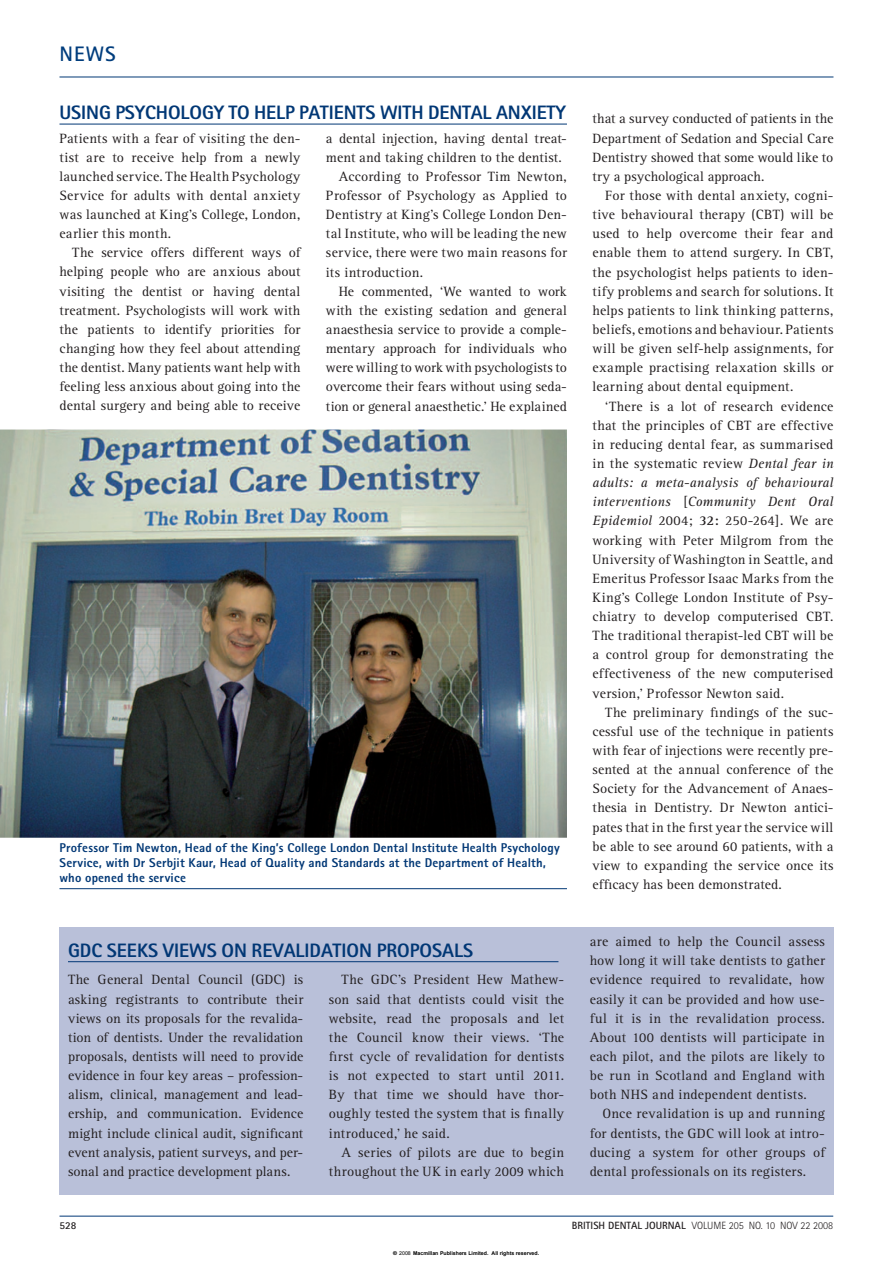
<style>
.page{position:relative;width:893px;height:1263px;background:#fff}
.page>*{position:absolute;margin:0;border:0;box-sizing:border-box;transform-origin:0 0}
.t1{font:700 21px "Rotis Sans Serif";color:#013d7d}
.t2{font:800 19.5px "Rotis Sans Serif";letter-spacing:-.005em;color:#013775}
.t3{font:13.95px/19.2px "Rotis Serif";letter-spacing:.01em;color:#231f20;text-align:justify}
.t4{font:800 12.75px/15px "Rotis Sans Serif";letter-spacing:.01em;color:#013775}
.t5{font:300 10.5px "Rotis Sans Serif";color:#231f20}
.t6{font:700 10.5px "Rotis Sans Serif";color:#231f20}
.t7{font:700 5.25px "Arial";color:#000}
.s1{font-style:italic}
.s2{font-weight:700}
.s3{font-family:"Helvetica"}
.s4{font-weight:400}
</style>
<div class="page">
<div style="left:59px;top:927px;width:774px;height:268px;background:#b9c0d9"></div>
<hr style="left:59px;top:77px;width:774px;height:1px;background:#013775">
<hr style="left:59px;top:124px;width:508px;height:1px;background:#013775">
<hr style="left:68px;top:961px;width:490px;height:1px;background:#013775">
<img style="left:0;top:430px;width:567px;height:408px">
<hr style="left:59px;top:1216px;width:774px;height:1px;background:#013775">
<hr style="left:59px;top:888px;width:508px;height:1px;background:#013775">
<h1 class="t1" style="left:59px;top:47px;width:58px">NEWS</h1>
<h2 class="t2" style="left:59px;top:106px;width:508px">USING PSYCHOLOGY TO HELP PATIENTS WITH DENTAL ANXIETY</h2>
<p class="t3" style="left:59px;top:130px;width:242px">Patients with a fear of visiting the den&shy;tist are to receive help from a newly launched service. The Health Psychology Service for adults with dental anxiety was launched at King’s College, London, earlier this month.</p>
<p class="t3" style="left:59px;top:244px;width:243px;text-indent:13px">The service offers different ways of helping people who are anxious about visiting the dentist or having dental treatment. Psychologists will work with the patients to identify priorities for changing how they feel about attending the dentist. Many patients want help with feeling less anxious about going into the dental surgery and being able to receive</p>
<p class="t3" style="left:326px;top:130px;width:242px">a dental injection, having dental treat-</p>
<p class="t3" style="left:326px;top:149px;width:237px">ment and taking children to the dentist.</p>
<p class="t3" style="left:339px;top:168px;width:230px">According to Professor Tim Newton,</p>
<p class="t3" style="left:326px;top:187px;width:242px">Professor of Psychology as Applied to</p>
<p class="t3" style="left:326px;top:206px;width:242px">Dentistry at King’s College London Den-</p>
<p class="t3" style="left:326px;top:225px;width:242px">tal Institute, who will be leading the new</p>
<p class="t3" style="left:326px;top:244px;width:242px">service, there were two main reasons for</p>
<p class="t3" style="left:326px;top:264px;width:99px">its introduction.</p>
<p class="t3" style="left:339px;top:283px;width:230px">He commented, ‘We wanted to work</p>
<p class="t3" style="left:326px;top:302px;width:242px">with the existing sedation and general</p>
<p class="t3" style="left:326px;top:321px;width:242px">anaesthesia service to provide a comple-</p>
<p class="t3" style="left:326px;top:340px;width:242px">mentary approach for individuals who</p>
<p class="t3" style="left:326px;top:359px;width:242px">were willing to work with psychologists to</p>
<p class="t3" style="left:326px;top:378px;width:242px">overcome their fears without using seda-</p>
<p class="t3" style="left:326px;top:398px;width:242px">tion or general anaesthetic.’ He explained</p>
<p class="t4" style="left:59px;top:841px;width:502px">Professor Tim Newton, Head of the King’s College London Dental Institute Health Psychology<br>Service, with Dr Serbjit Kaur, Head of Quality and Standards at the Department of Health, who opened the service</p>
<h2 class="t2" style="left:68px;top:944px;width:407px">GDC SEEKS VIEWS ON REVALIDATION PROPOSALS</h2>
<p class="t3" style="left:68px;top:971px;width:237px">The General Dental Council (GDC) is asking registrants to contribute their views on its proposals for the revalida&shy;tion of dentists. Under the revalidation proposals, dentists will need to provide evidence in four key areas – profession&shy;alism, clinical, management and lead&shy;ership, and communication. Evidence might include clinical audit, significant event analysis, patient surveys, and per&shy;sonal and practice development plans.</p>
<p class="t3" style="left:329px;top:971px;width:237px;text-indent:13px">The GDC’s President Hew Mathew&shy;son said that dentists could visit the website, read the proposals and let the Council know their views. ‘The first cycle of revalidation for dentists is not expected to start until 2011.<br>By that time we should have thor&shy;oughly tested the system that is finally introduced,’ he said.</p>
<p class="t3" style="left:329px;top:1144px;width:237px;text-align:right">A series of pilots are due to begin throughout the UK in early 2009 which</p>
<p class="t3" style="left:592px;top:111px;width:242px">that a survey conducted of patients in the Department of Sedation and Special Care Dentistry showed that some would like to try a psychological approach.</p>
<p class="t3" style="left:592px;top:187px;width:242px;text-indent:13px">For those with dental anxiety, cogni&shy;tive behavioural therapy (CBT) will be used to help overcome their fear and enable them to attend surgery. In CBT, the psychologist helps patients to iden&shy;tify problems and search for solutions. It helps patients to link thinking patterns, beliefs, emotions and behaviour. Patients will be given self-help assignments, for example practising relaxation skills or learning about dental equipment.</p>
<p class="t3" style="left:592px;top:398px;width:243px;text-indent:13px">‘There is a lot of research evidence that the principles of CBT are effective in reducing dental fear, as summarised in the systematic review <span class="s1">Dental fear in adults: a meta-analysis of behavioural interventions</span> [<span class="s1">Community Dent Oral Epidemiol</span> 2004; <span class="s2">32:</span> 250-264]. We are working with Peter Milgrom from the University of Washington in Seattle, and Emeritus Professor Isaac Marks from the King’s College London Institute of Psy&shy;chiatry to develop computerised CBT.<br>The traditional therapist-led CBT will be a control group for demonstrating the effectiveness of the new computerised version,’ Professor Newton said.</p>
<p class="t3" style="left:592px;top:704px;width:242px;text-indent:13px">The preliminary findings of the suc&shy;cessful use of the technique in patients with fear of injections were recently pre&shy;sented at the annual conference of the Society for the Advancement of Anaes&shy;thesia in Dentistry. Dr Newton antici&shy;pates that in the first year the service will be able to see around 60 patients, with a view to expanding the service once its efficacy has been demonstrated.</p>
<p class="t3" style="left:590px;top:933px;width:237px">are aimed to help the Council assess how long it will take dentists to gather evidence required to revalidate, how easily it can be provided and how use&shy;ful it is in the revalidation process.<br>About 100 dentists will participate in each pilot, and the pilots are likely to be run in Scotland and England with both NHS and independent dentists.</p>
<p class="t3" style="left:590px;top:1105px;width:237px;text-indent:13px">Once revalidation is up and running for dentists, the GDC will look at intro&shy;ducing a system for other groups of dental professionals on its registers.</p>
<p class="t6" style="left:59px;top:1222px;width:18px">528</p>
<p class="t5" style="left:572px;top:1222px;width:263px"><span class="s2">BRITISH DENTAL JOURNAL</span> VOLUME 205 NO. 10 NOV 22 2008</p>
<p class="t7" style="left:393px;top:1250px;width:148px"><span class="s3">©</span> <span class="s4">2008</span> Macmillan Publishers Limited. All rights reserved.</p>
</div>
